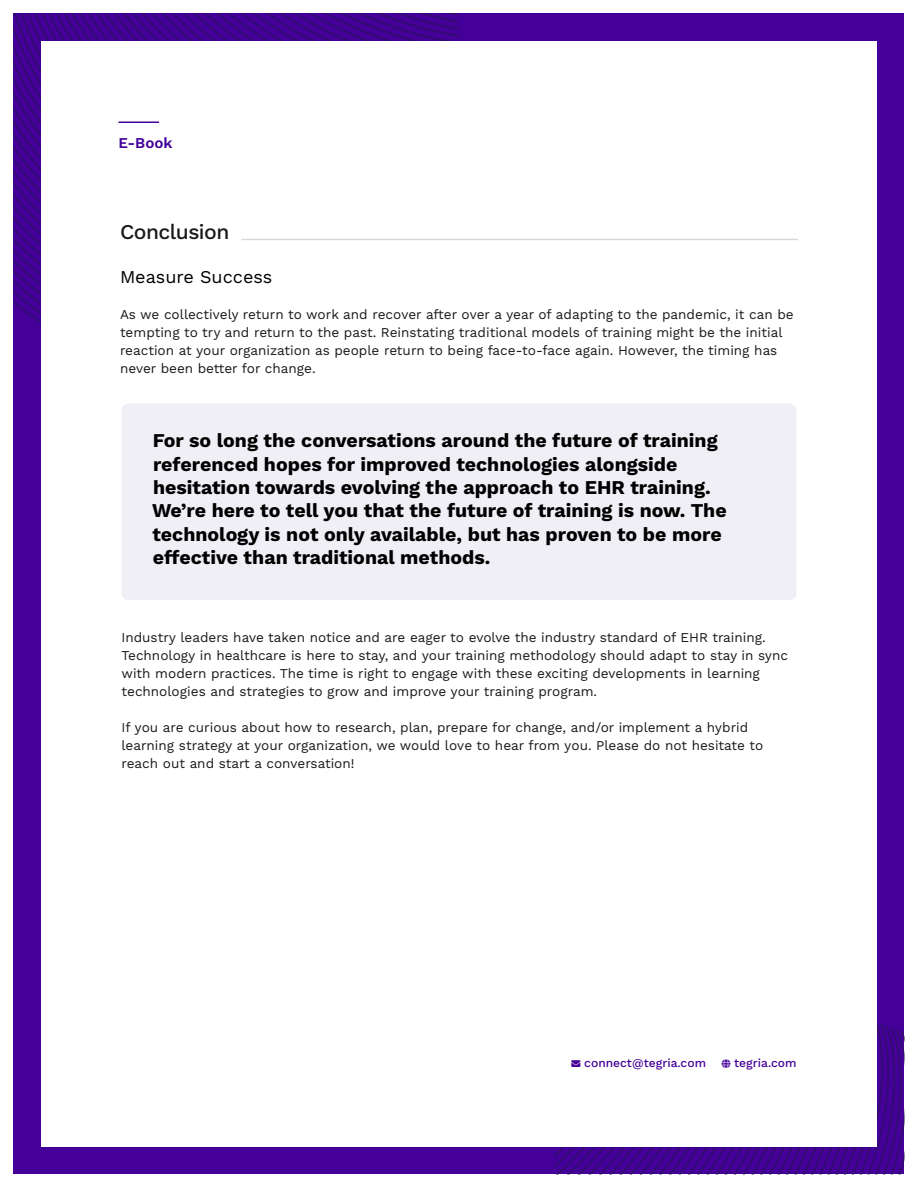
<style>
.page{position:relative;width:918px;height:1188px;background:#fff}
.page>*{position:absolute;margin:0;border:0;box-sizing:border-box;transform-origin:0 0}
.t1{font:500 21px "Work Sans";letter-spacing:-.025em;color:#19191b}
.t2{font:700 19.5px/23.4px "Work Sans";color:#000}
.t3{font:18px "Work Sans";color:#000}
.t4{font:600 15px "Work Sans";color:#409}
.t5{font:13.5px/18px "Work Sans";color:#19191b}
.t6{font:500 12px "Work Sans";color:#409}
</style>
<div class="page">
<div style="left:14px;top:14px;width:890px;height:1160px;background:#409"></div>
<svg style="left:14px;top:14px;width:444px;height:309px"></svg>
<svg style="left:554px;top:1023px;width:350px;height:151px"></svg>
<div style="left:41px;top:41px;width:836px;height:1106px;background:#fff"></div>
<hr style="left:118px;top:122px;width:41px;height:1px;background:#409">
<hr style="left:241px;top:239px;width:557px;height:1px;background:#d9d9d6">
<div style="left:122px;top:404px;width:674px;height:196px;background:#f1eff6;border-radius:7px"></div>
<p class="t4" style="left:118px;top:134px;width:56px">E-Book</p>
<p class="t1" style="left:120px;top:220px;width:111px">Conclusion</p>
<p class="t3" style="left:120px;top:266px;width:154px">Measure Success</p>
<p class="t5" style="left:120px;top:306px;width:675px">As we collectively return to work and recover after over a year of adapting to the pandemic, it can be tempting to try and return to the past. Reinstating traditional models of training might be the initial reaction at your organization as people return to being face-to-face again. However, the timing has never been better for change.</p>
<p class="t2" style="left:153px;top:430px;width:566px">For so long the conversations around the future of training</p>
<p class="t2" style="left:153px;top:453px;width:526px">referenced hopes for improved technologies alongside</p>
<p class="t2" style="left:152px;top:477px;width:576px">hesitation towards evolving the approach to EHR training.<br>We’re here to tell you that the future of training is now. The technology is not only available, but has proven to be more</p>
<p class="t2" style="left:153px;top:547px;width:339px">effective than traditional methods.</p>
<p class="t5" style="left:122px;top:629px;width:668px">Industry leaders have taken notice and are eager to evolve the industry standard of EHR training.<br>Technology in healthcare is here to stay, and your training methodology should adapt to stay in sync with modern practices. The time is right to engage with these exciting developments in learning technologies and strategies to grow and improve your training program.</p>
<p class="t5" style="left:122px;top:719px;width:628px">If you are curious about how to research, plan, prepare for change, and/or implement a hybrid</p>
<p class="t5" style="left:122px;top:737px;width:643px">learning strategy at your organization, we would love to hear from you. Please do not hesitate to reach out and start a conversation!</p>
<p class="t6" style="left:571px;top:1055px;width:136px">→ connect@tegria.com</p>
<p class="t6" style="left:734px;top:1055px;width:64px">tegria.com</p>
</div>
